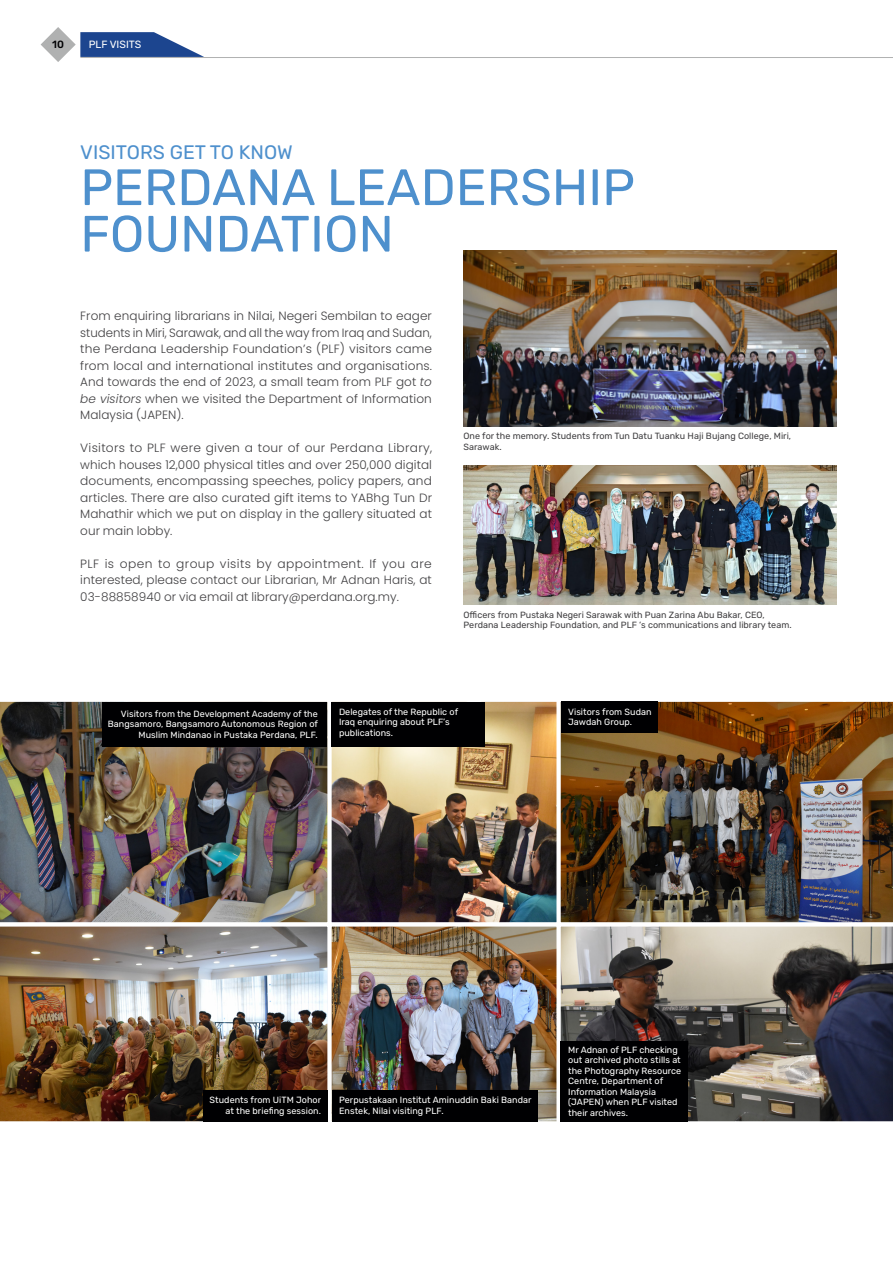
<style>
.page{position:relative;width:893px;height:1263px;background:#fff}
.page>*{position:absolute;margin:0;border:0;box-sizing:border-box;transform-origin:0 0}
.t1{font:51px/46.5px "Rubik";color:#4e90cd}
.t2{font:19.5px "Rubik";color:#4e90cd}
.t3{font:300 12px/16.5px "Poppins";letter-spacing:.005em;color:#414042;text-align:justify}
.t4{font:10.5px "Rubik";color:#fff}
.t5{font:500 10.5px "Rubik";color:#000002}
.t6{font:9px/10.5px "Rubik";letter-spacing:.005em;color:#fff}
.t7{font:9px/10.5px "Rubik";letter-spacing:.005em;color:#414042}
.s1{font-style:italic}
</style>
<div class="page">
<img style="left:332px;top:703px;width:224px;height:417px">
<div style="left:326px;top:922px;width:236px;height:203px;border:4px solid #fff"></div>
<img style="left:0;top:701px;width:332px;height:221px">
<img style="left:0;top:922px;width:332px;height:203px">
<img style="left:556px;top:701px;width:337px;height:221px">
<img style="left:556px;top:922px;width:337px;height:203px">
<div style="left:332px;top:1090px;width:205px;height:31px;background:#000002"></div>
<div style="left:561px;top:1041px;width:127px;height:80px;background:#000002"></div>
<div style="left:332px;top:702px;width:153px;height:44px;background:#000002"></div>
<div style="left:561px;top:702px;width:97px;height:31px;background:#000002"></div>
<div style="left:203px;top:1090px;width:124px;height:31px;background:#000002"></div>
<div style="left:102px;top:702px;width:224px;height:44px;background:#000002"></div>
<svg style="left:41px;top:27px;width:163px;height:35px"></svg>
<hr style="left:80px;top:57px;width:813px;height:1px;background:#b0b1b1">
<img style="left:463px;top:465px;width:374px;height:139px">
<img style="left:463px;top:251px;width:374px;height:175px">
<p class="t5" style="left:52px;top:37px;width:13px">10</p>
<p class="t4" style="left:89px;top:37px;width:54px">PLF VISITS</p>
<h2 class="t2" style="left:80px;top:138px;width:214px">VISITORS GET TO KNOW</h2>
<h1 class="t1" style="left:80px;top:167px;width:556px">PERDANA LEADERSHIP<br>FOUNDATION</h1>
<p class="t3" style="left:80px;top:308px;width:353px">From enquiring librarians in Nilai, Negeri Sembilan to eager students in Miri, Sarawak, and all the way from Iraq and Sudan, the Perdana Leadership Foundation’s (PLF) visitors came from local and international institutes and organisations.<br>And towards the end of 2023, a small team from PLF got <span class="s1">to be visitors</span> when we visited the Department of Information Malaysia (JAPEN).</p>
<p class="t3" style="left:80px;top:440px;width:353px">Visitors to PLF were given a tour of our Perdana Library, which houses 12,000 physical titles and over 250,000 digital documents, encompassing speeches, policy papers, and articles. There are also curated gift items to YABhg Tun Dr Mahathir which we put on display in the gallery situated at our main lobby.</p>
<p class="t3" style="left:80px;top:555px;width:353px">PLF is open to group visits by appointment. If you are interested, please contact our Librarian, Mr Adnan Haris, at 03-88858940 or via email at library@perdana.org.my.</p>
<p class="t7" style="left:463px;top:431px;width:329px">One for the memory. Students from Tun Datu Tuanku Haji Bujang College, Miri,<br>Sarawak.</p>
<p class="t7" style="left:463px;top:610px;width:330px">Officers from Pustaka Negeri Sarawak with Puan Zarina Abu Bakar, CEO,<br>Perdana Leadership Foundation, and PLF ‘s communications and library team.</p>
<p class="t6" style="left:108px;top:709px;width:212px;text-align:right">Visitors from the Development Academy of the<br>Bangsamoro, Bangsamoro Autonomous Region of<br>Muslim Mindanao in Pustaka Perdana, PLF.</p>
<p class="t6" style="left:339px;top:707px;width:121px">Delegates of the Republic of<br>Iraq enquiring about PLF’s publications.</p>
<p class="t6" style="left:568px;top:707px;width:85px">Visitors from Sudan<br>Jawdah Group.</p>
<p class="t6" style="left:210px;top:1095px;width:113px;text-align:right">Students from UiTM Johor at the briefing session.</p>
<p class="t6" style="left:339px;top:1095px;width:194px">Perpustakaan Institut Aminuddin Baki Bandar<br>Enstek, Nilai visiting PLF.</p>
<p class="t6" style="left:568px;top:1045px;width:115px">Mr Adnan of PLF checking out archived photo stills at the Photography Resource<br>Centre, Department of<br>Information Malaysia (JAPEN) when PLF visited their archives.</p>
</div>
